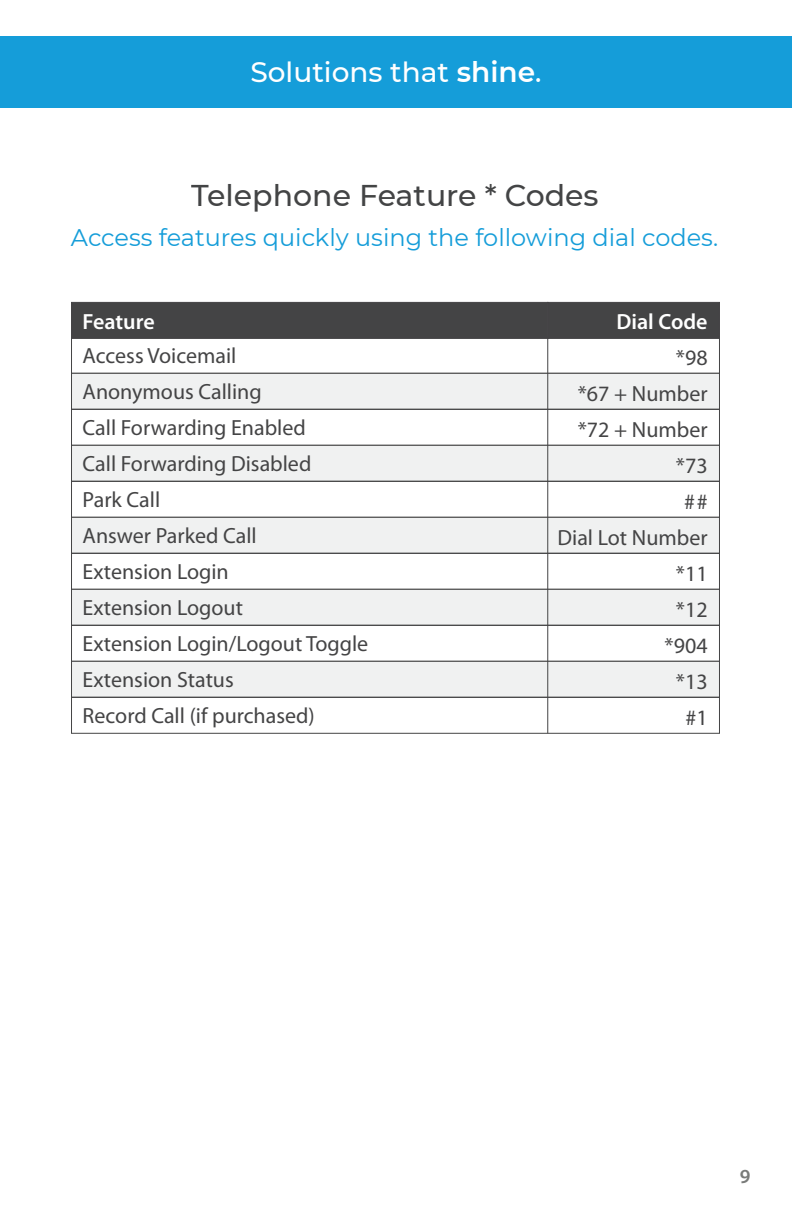
<style>
.page{position:relative;width:792px;height:1224px;background:#fff}
.page>*{position:absolute;margin:0;border:0;box-sizing:border-box;transform-origin:0 0}
.t1{font:500 30px "Montserrat";color:#414243}
.t2{font:500 28px "Montserrat";color:#fff}
.t3{font:24px "Montserrat";color:#159dd9}
.t4{font:22px/36px "Myriad Pro";color:#444445}
.t5{font:600 22px "Myriad Pro";color:#fff}
.t6{font:600 20px "Myriad Pro";color:#797b79}
.s1{font-weight:600}
</style>
<div class="page">
<div style="left:0;top:36px;width:792px;height:72px;background:#159dd9"></div>
<div style="left:548px;top:302px;width:172px;height:37px;background:#444445"></div>
<div style="left:71px;top:302px;width:477px;height:37px;background:#444445"></div>
<div style="left:71px;top:337px;width:649px;height:37px;border:1px solid #444445"></div>
<div style="left:71px;top:373px;width:649px;height:37px;background:#f0f1f1;border:1px solid #444445"></div>
<div style="left:71px;top:409px;width:649px;height:37px;border:1px solid #444445"></div>
<div style="left:71px;top:445px;width:649px;height:37px;background:#f0f1f1;border:1px solid #444445"></div>
<div style="left:71px;top:481px;width:649px;height:37px;border:1px solid #444445"></div>
<div style="left:71px;top:517px;width:649px;height:37px;background:#f0f1f1;border:1px solid #444445"></div>
<div style="left:71px;top:553px;width:649px;height:37px;border:1px solid #444445"></div>
<div style="left:71px;top:589px;width:649px;height:37px;background:#f0f1f1;border:1px solid #444445"></div>
<div style="left:71px;top:625px;width:649px;height:37px;border:1px solid #444445"></div>
<div style="left:71px;top:661px;width:649px;height:37px;background:#f0f1f1;border:1px solid #444445"></div>
<div style="left:71px;top:697px;width:649px;height:37px;border:1px solid #444445"></div>
<hr style="left:547px;top:337px;width:1px;height:396px;background:#444445">
<p class="t2" style="left:250px;top:53px;width:293px">Solutions that <span class="s1">shine</span>.</p>
<h1 class="t1" style="left:191px;top:174px;width:409px">Telephone Feature * Codes</h1>
<p class="t3" style="left:71px;top:221px;width:649px">Access features quickly using the following dial codes.</p>
<p class="t5" style="left:83px;top:308px;width:74px">Feature</p>
<p class="t5" style="left:616px;top:308px;width:93px">Dial Code</p>
<p class="t4" style="left:83px;top:337px;width:287px">Access Voicemail<br>Anonymous Calling<br>Call Forwarding Enabled<br>Call Forwarding Disabled<br>Park Call<br>Answer Parked Call<br>Extension Login<br>Extension Logout<br>Extension Login/Logout Toggle<br>Extension Status<br>Record Call (if purchased)</p>
<p class="t4" style="left:558px;top:339px;width:152px;text-align:right">*98<br>*67 + Number *72 + Number *73<br>##<br>Dial Lot Number *11<br>*12<br>*904<br>*13<br>#1</p>
<p class="t6" style="left:740px;top:1164px;width:12px">9</p>
</div>
